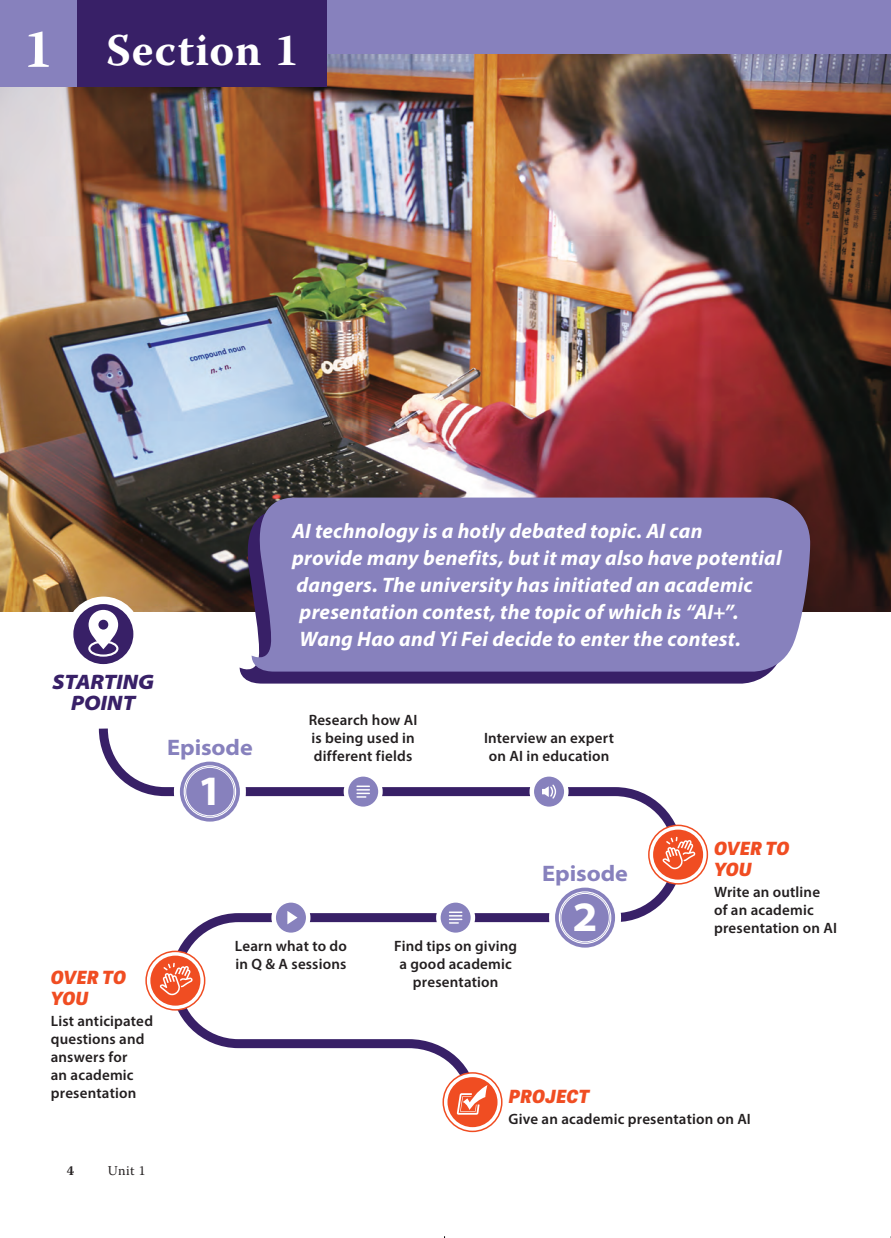
<style>
.page{position:relative;width:891px;height:1238px;background:#fff}
.page>*{position:absolute;margin:0;border:0;box-sizing:border-box;transform-origin:0 0}
.t1{font:700 45px "Warnock Pro";letter-spacing:.03em;color:#fff}
.t2{font:700 semi-expanded 42px "Myriad Pro";color:#fff}
.t3{font:700 semi-expanded 22.5px "Myriad Pro";color:#8781bd}
.t4{font:italic 700 21px "Myriad Pro";letter-spacing:.01em;color:#fff}
.t5{font:italic 900 semi-expanded 21px/21px "Myriad Pro";color:#382067;text-align:center}
.t6{font:italic 800 18px/21px "Tablet Gothic";letter-spacing:.005em;color:#f04d22}
.t7{font:600 15px/18px "Myriad Pro";letter-spacing:.01em;color:#231f20}
.t8{font:13.5px "Warnock Pro";color:#231f20}
.t9{font:700 13.5px "Warnock Pro";color:#231f20}
.s1{font-size:54px}
</style>
<div class="page">
<img style="left:0;top:53px;width:891px;height:558px">
<div style="left:327px;top:0;width:564px;height:53px;background:#8781bd"></div>
<div style="left:0;top:0;width:78px;height:87px;background:#8781bd"></div>
<div style="left:78px;top:0;width:249px;height:86px;background:#382067"></div>
<svg style="left:98px;top:728px;width:589px;height:384px"></svg>
<div style="left:66px;top:596px;width:75px;height:75px;background:#fff;border-radius:50%"></div>
<div style="left:73px;top:604px;width:60px;height:60px;background:#382067;border-radius:50%"></div>
<svg style="left:89px;top:641px;width:28px;height:14px"></svg>
<div style="left:88px;top:640px;width:30px;height:17px;border:2px solid #fff;border-radius:50%"></div>
<svg style="left:89px;top:610px;width:29px;height:39px"></svg>
<svg style="left:443px;top:1073px;width:59px;height:58px"></svg>
<div style="left:442px;top:1072px;width:60px;height:60px;border:2px solid #f04d22;border-radius:50%"></div>
<div style="left:447px;top:1077px;width:50px;height:50px;background:#f04d22;border-radius:50%"></div>
<svg style="left:649px;top:825px;width:58px;height:59px"></svg>
<div style="left:648px;top:824px;width:60px;height:60px;border:2px solid #f04d22;border-radius:50%"></div>
<div style="left:653px;top:829px;width:50px;height:50px;background:#f04d22;border-radius:50%"></div>
<div style="left:174px;top:755px;width:72px;height:72px;background:#fff;border-radius:50%"></div>
<svg style="left:180px;top:761px;width:60px;height:60px;background:#928cc3"></svg>
<div style="left:184px;top:765px;width:52px;height:53px;border:1px solid #fff;border-radius:50%"></div>
<div style="left:185px;top:767px;width:49px;height:49px;border:1px solid #fff;border-radius:50%"></div>
<svg style="left:146px;top:951px;width:59px;height:59px"></svg>
<div style="left:145px;top:950px;width:60px;height:60px;border:2px solid #f04d22;border-radius:50%"></div>
<div style="left:150px;top:955px;width:50px;height:50px;background:#f04d22;border-radius:50%"></div>
<svg style="left:662px;top:837px;width:33px;height:32px"></svg>
<svg style="left:159px;top:963px;width:34px;height:32px"></svg>
<div style="left:344px;top:772px;width:39px;height:39px;background:#fff;border-radius:50%"></div>
<div style="left:348px;top:776px;width:30px;height:30px;background:#8781bd;border-radius:50%"></div>
<svg style="left:356px;top:785px;width:14px;height:13px"></svg>
<div style="left:436px;top:898px;width:39px;height:39px;background:#fff;border-radius:50%"></div>
<div style="left:440px;top:902px;width:30px;height:30px;background:#8781bd;border-radius:50%"></div>
<svg style="left:449px;top:911px;width:13px;height:13px"></svg>
<div style="left:271px;top:898px;width:39px;height:39px;background:#fff;border-radius:50%"></div>
<div style="left:276px;top:902px;width:30px;height:30px;background:#8781bd;border-radius:50%"></div>
<svg style="left:287px;top:911px;width:10px;height:13px"></svg>
<svg style="left:457px;top:1085px;width:30px;height:30px"></svg>
<div style="left:549px;top:881px;width:72px;height:72px;background:#fff;border-radius:50%"></div>
<svg style="left:555px;top:887px;width:60px;height:60px;background:#928dc3"></svg>
<div style="left:559px;top:891px;width:52px;height:53px;border:1px solid #fff;border-radius:50%"></div>
<div style="left:560px;top:893px;width:49px;height:49px;border:1px solid #fff;border-radius:50%"></div>
<div style="left:529px;top:772px;width:39px;height:39px;background:#fff;border-radius:50%"></div>
<div style="left:534px;top:776px;width:30px;height:30px;background:#8781bd;border-radius:50%"></div>
<svg style="left:542px;top:784px;width:14px;height:15px"></svg>
<svg style="left:238px;top:509px;width:532px;height:175px;background:#513f72"></svg>
<div style="left:250px;top:497px;width:560px;height:175px;background:#8781bd"></div>
<h1 class="t1" style="left:23px;top:23px;width:277px"><span class="s1">1</span> Section 1</h1>
<h3 class="t5" style="left:52px;top:672px;width:103px">STARTING<br>POINT</h3>
<p class="t6" style="left:51px;top:966px;width:77px">OVER TO<br>YOU</p>
<p class="t7" style="left:51px;top:1012px;width:104px">List anticipated questions and answers for<br>an academic presentation</p>
<h3 class="t3" style="left:167px;top:735px;width:87px">Episode</h3>
<h2 class="t2" style="left:197px;top:767px;width:27px">1</h2>
<h3 class="t4" style="left:292px;top:517px;width:412px">AI technology is a hotly debated topic. AI can</h3>
<h3 class="t4" style="left:292px;top:544px;width:491px">provide many benefits, but it may also have potential</h3>
<h3 class="t4" style="left:297px;top:571px;width:457px">dangers. The university has initiated an academic</h3>
<h3 class="t4" style="left:300px;top:598px;width:440px">presentation contest, the topic of which is “AI+”.</h3>
<h3 class="t4" style="left:300px;top:625px;width:443px">Wang Hao and Yi Fei decide to enter the contest.</h3>
<p class="t7" style="left:309px;top:710px;width:110px">Research how AI is being used in different fields</p>
<p class="t7" style="left:484px;top:728px;width:131px;text-align:center">Interview an expert on AI in education</p>
<h3 class="t3" style="left:542px;top:861px;width:87px">Episode</h3>
<h2 class="t2" style="left:572px;top:893px;width:27px">2</h2>
<p class="t6" style="left:714px;top:837px;width:77px">OVER TO<br>YOU</p>
<p class="t7" style="left:714px;top:883px;width:125px">Write an outline of an academic presentation on AI</p>
<p class="t7" style="left:235px;top:937px;width:113px">Learn what to do in Q &amp; A sessions</p>
<p class="t7" style="left:394px;top:937px;width:125px;text-align:center">Find tips on giving a good academic presentation</p>
<p class="t6" style="left:508px;top:1084px;width:82px">PROJECT</p>
<p class="t7" style="left:508px;top:1109px;width:244px">Give an academic presentation on AI</p>
<p class="t9" style="left:67px;top:1162px;width:9px">4</p>
<p class="t8" style="left:108px;top:1162px;width:39px">Unit 1</p>
</div>
